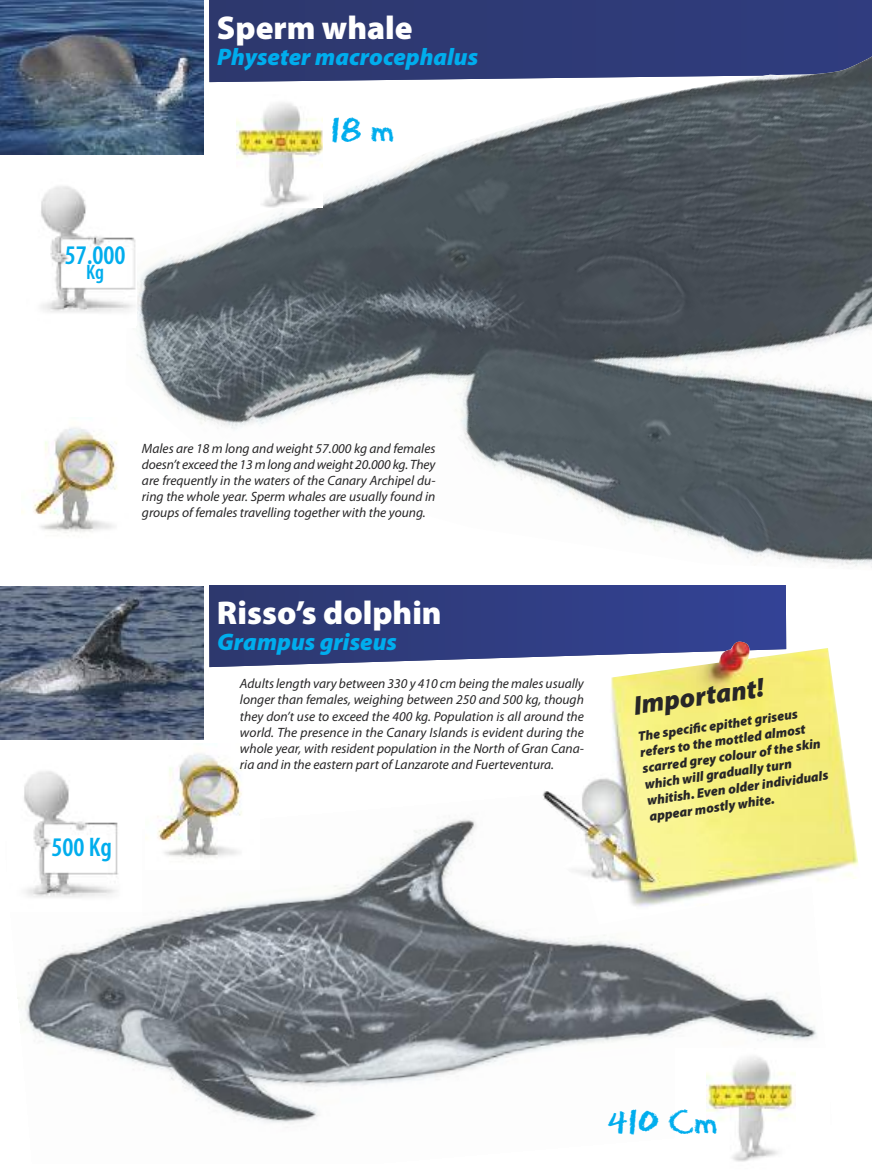
<style>
.page{position:relative;width:872px;height:1170px;background:#fff}
.page>*{position:absolute;margin:0;border:0;box-sizing:border-box;transform-origin:0 0}
.t1{font:36px "Eraser Dust";color:#00aded}
.t2{font:900 33px "Myriad Pro";color:#fff}
.t3{font:600 condensed 27px "Myriad Pro";color:#00aded}
.t4{font:italic 900 27px "Myriad Pro";color:#272627}
.t5{font:italic 900 24px "Myriad Pro";color:#00aded}
.t6{font:600 condensed 21px "Myriad Pro";color:#00aded}
.t7{font:italic 13.5px/16.2px "Myriad Pro";color:#272627;text-align:justify}
.t8{font:italic 900 13.5px/16.2px "Myriad Pro";color:#272627}
</style>
<div class="page">
<div style="left:209px;top:0;width:663px;height:43px;background:#2e3a76"></div>
<img style="left:126px;top:43px;width:746px;height:524px">
<img style="left:237px;top:95px;width:86px;height:112px">
<div style="left:21px;top:418px;width:114px;height:125px;background:#fff"></div>
<img style="left:21px;top:428px;width:96px;height:105px">
<div style="left:14px;top:177px;width:122px;height:150px;background:#fff"></div>
<img style="left:41px;top:186px;width:95px;height:127px">
<img style="left:0;top:0;width:203px;height:154px">
<img style="left:17px;top:819px;width:800px;height:305px">
<img style="left:0;top:586px;width:203px;height:153px">
<svg style="left:209px;top:585px;width:577px;height:82px;background:#384485"></svg>
<div style="left:8px;top:762px;width:134px;height:149px;background:#fff"></div>
<img style="left:24px;top:771px;width:94px;height:127px">
<div style="left:146px;top:743px;width:113px;height:126px;background:#fff"></div>
<img style="left:146px;top:754px;width:96px;height:105px">
<img style="left:541px;top:641px;width:317px;height:283px">
<div style="left:675px;top:1048px;width:154px;height:121px;background:#fff"></div>
<img style="left:706px;top:1056px;width:89px;height:106px">
<h3 class="t3" style="left:65px;top:246px;width:62px">57.000</h3>
<h3 class="t6" style="left:86px;top:265px;width:19px">Kg</h3>
<h2 class="t2" style="left:217px;top:15px;width:197px">Sperm whale</h2>
<h3 class="t5" style="left:217px;top:48px;width:262px">Physeter macrocephalus</h3>
<h1 class="t1" style="left:331px;top:105px;width:65px">18 m</h1>
<p class="t7" style="left:142px;top:441px;width:295px">Males are 18 m long and weight 57.000 kg and females doesn’t exceed the 13 m long and weight 20.000 kg. They are frequently in the waters of the Canary Archipel du&shy;ring the whole year. Sperm whales are usually found in groups of females travelling together with the young.</p>
<h3 class="t3" style="left:52px;top:837px;width:62px">500 Kg</h3>
<h2 class="t2" style="left:217px;top:600px;width:226px">Risso’s dolphin</h2>
<h3 class="t5" style="left:217px;top:633px;width:181px">Grampus griseus</h3>
<p class="t7" style="left:240px;top:676px;width:345px">Adults length vary between 330 y 410 cm being the males usually longer than females, weighing between 250 and 500 kg, though they don’t use to exceed the 400 kg. Population is all around the world. The presence in the Canary Islands is evident during the whole year, with resident population in the North of Gran Cana&shy;ria and in the eastern part of Lanzarote and Fuerteventura.</p>
<h3 class="t4" style="left:632px;top:695px;width:133px;rotate:-8deg">Important!</h3>
<p class="t8" style="left:637px;top:729px;width:184px;rotate:-8deg">The specifi c epithet griseus refers to the mottled almost scarred grey colour of the skin which will gradually turn whitish. Even older individuals appear mostly white.</p>
<h1 class="t1" style="left:607px;top:1097px;width:111px">410 Cm</h1>
</div>
